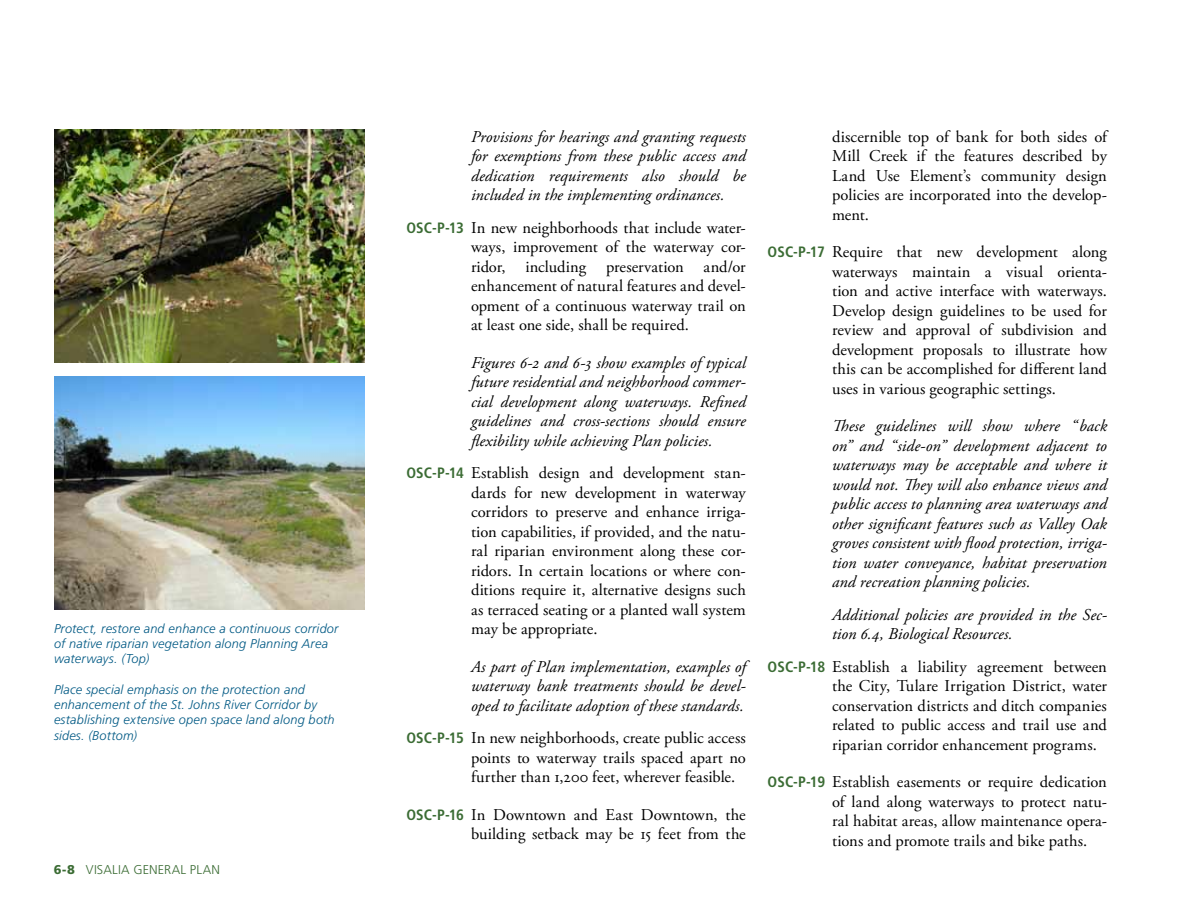
<style>
.page{position:relative;width:1188px;height:918px;background:#fff}
.page>*{position:absolute;margin:0;border:0;box-sizing:border-box;transform-origin:0 0}
.t1{font:16.5px/19.5px "Adobe Garamond Pro";letter-spacing:.005em;color:#000;text-align:justify}
.t2{font:italic 16.5px/19.5px "Adobe Garamond Pro";letter-spacing:.005em;color:#000;text-align:justify}
.t3{font:italic 300 12.75px/15.3px "Frutiger LT Std";letter-spacing:.015em;color:#005984}
.t4{font:300 12.75px "Frutiger LT Std";letter-spacing:.02em;color:#3b6c34}
.s1{font-weight:900}
.s2{font-family:"Frutiger LT Std";font-weight:700;font-stretch:condensed;font-size:15px;color:#3b6c34}
</style>
<div class="page">
<img style="left:54px;top:130px;width:310px;height:232px">
<img style="left:54px;top:377px;width:310px;height:233px">
<p class="t3" style="left:54px;top:621px;width:286px">Protect, restore and enhance a continuous corridor of native riparian vegetation along Planning Area waterways. (Top)</p>
<p class="t3" style="left:54px;top:682px;width:282px">Place special emphasis on the protection and enhancement of the St. Johns River Corridor by establishing extensive open space land along both sides. (Bottom)</p>
<p class="t4" style="left:54px;top:862px;width:167px"><span class="s1">6-8</span> VISALIA GENERAL PLAN</p>
<p class="t2" style="left:471px;top:127px;width:276px">Provisions for hearings and granting requests for exemptions from these public access and dedication requirements also should be included in the implementing ordinances.</p>
<p class="t1" style="left:471px;top:218px;width:276px;text-indent:-64px"><span class="s2">OSC-P-13</span> In new neighborhoods that include water&shy;ways, improvement of the waterway cor&shy;ridor, including preservation and/or enhancement of natural features and devel&shy;opment of a continuous waterway trail on at least one side, shall be required.</p>
<p class="t2" style="left:471px;top:353px;width:276px">Figures 6-2 and 6-3 show examples of typical future residential and neighborhood commer&shy;cial development along waterways. Refined guidelines and cross-sections should ensure flexibility while achieving Plan policies.</p>
<p class="t1" style="left:471px;top:464px;width:276px;text-indent:-64px"><span class="s2">OSC-P-14</span> Establish design and development stan&shy;dards for new development in waterway corridors to preserve and enhance irriga&shy;tion capabilities, if provided, and the natu&shy;ral riparian environment along these cor&shy;ridors. In certain locations or where con&shy;ditions require it, alternative designs such as terraced seating or a planted wall system may be appropriate.</p>
<p class="t2" style="left:471px;top:657px;width:276px">As part of Plan implementation, examples of waterway bank treatments should be devel&shy;oped to facilitate adoption of these standards.</p>
<p class="t1" style="left:471px;top:729px;width:276px;text-indent:-64px"><span class="s2">OSC-P-15</span> In new neighborhoods, create public access points to waterway trails spaced apart no further than 1,200 feet, wherever feasible.</p>
<p class="t1" style="left:406px;top:805px;width:341px;text-align:right"><span class="s2">OSC-P-16</span> In Downtown and East Downtown, the building setback may be 15 feet from the</p>
<p class="t1" style="left:832px;top:127px;width:276px">discernible top of bank for both sides of Mill Creek if the features described by Land Use Element’s community design policies are incorporated into the develop&shy;ment.</p>
<p class="t1" style="left:832px;top:243px;width:276px;text-indent:-64px"><span class="s2">OSC-P-17</span> Require that new development along waterways maintain a visual orienta&shy;tion and active interface with waterways.<br>Develop design guidelines to be used for review and approval of subdivision and development proposals to illustrate how this can be accomplished for different land uses in various geographic settings.</p>
<p class="t2" style="left:832px;top:417px;width:276px">These guidelines will show where “back on” and “side-on” development adjacent to waterways may be acceptable and where it would not. They will also enhance views and public access to planning area waterways and other significant features such as Valley Oak groves consistent with flood protection, irriga&shy;tion water conveyance, habitat preservation and recreation planning policies.</p>
<p class="t2" style="left:832px;top:605px;width:276px">Additional policies are provided in the Sec&shy;tion 6.4, Biological Resources.</p>
<p class="t1" style="left:832px;top:657px;width:276px;text-indent:-64px"><span class="s2">OSC-P-18</span> Establish a liability agreement between the City, Tulare Irrigation District, water conservation districts and ditch companies related to public access and trail use and riparian corridor enhancement programs.</p>
<p class="t1" style="left:832px;top:773px;width:276px;text-indent:-64px"><span class="s2">OSC-P-19</span> Establish easements or require dedication of land along waterways to protect natu&shy;ral habitat areas, allow maintenance opera&shy;tions and promote trails and bike paths.</p>
</div>
